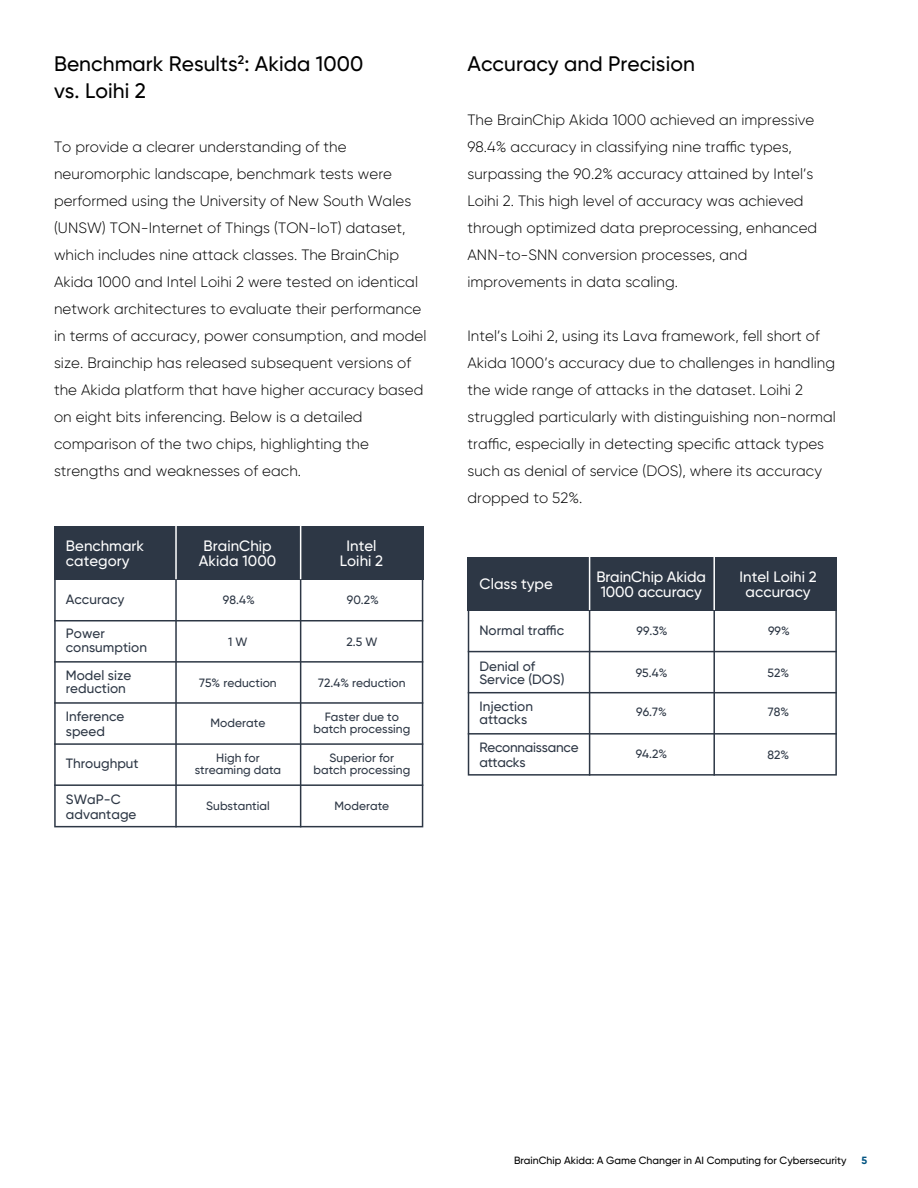
<style>
.page{position:relative;width:918px;height:1188px;background:#fff}
.page>*{position:absolute;margin:0;border:0;box-sizing:border-box;transform-origin:0 0}
.t1{font:500 21px/27px "Gilroy";letter-spacing:.005em;color:#000}
.t2{font:300 15px/27px "Gilroy";letter-spacing:.005em;color:#000}
.t3{font:500 15px/15px "Gilroy";letter-spacing:.005em;color:#fff;text-align:center}
.t4{font:500 13.5px/13.5px "Gilroy";letter-spacing:.005em;color:#2d3745}
.t5{font:500 13.5px/15px "Gilroy";letter-spacing:-.015em;color:#2d3745}
.t6{font:500 12px/12px "Gilroy";letter-spacing:.005em;color:#2d3745;text-align:center}
.t7{font:500 10.5px "Gilroy";color:#000}
.t8{font:700 10.5px "Gilroy";color:#005381}
</style>
<div class="page">
<div style="left:54px;top:526px;width:369px;height:54px;background:#2d3745"></div>
<svg style="left:54px;top:577px;width:369px;height:250px"></svg>
<hr style="left:54px;top:620px;width:369px;height:1px;background:#2d3745">
<hr style="left:54px;top:661px;width:369px;height:2px;background:#2d3745">
<hr style="left:175px;top:579px;width:2px;height:248px;background:#2d3745">
<hr style="left:300px;top:579px;width:1px;height:248px;background:#2d3745">
<hr style="left:175px;top:526px;width:2px;height:53px;background:#fff">
<hr style="left:300px;top:526px;width:1px;height:53px;background:#fff">
<hr style="left:54px;top:702px;width:369px;height:2px;background:#2d3745">
<hr style="left:54px;top:743px;width:369px;height:2px;background:#2d3745">
<hr style="left:54px;top:784px;width:369px;height:2px;background:#2d3745">
<div style="left:468px;top:557px;width:369px;height:53px;background:#2d3745"></div>
<svg style="left:468px;top:608px;width:369px;height:168px"></svg>
<hr style="left:468px;top:651px;width:369px;height:1px;background:#2d3745">
<hr style="left:468px;top:692px;width:369px;height:1px;background:#2d3745">
<hr style="left:589px;top:609px;width:1px;height:167px;background:#2d3745">
<hr style="left:713px;top:609px;width:2px;height:167px;background:#2d3745">
<hr style="left:589px;top:557px;width:1px;height:53px;background:#fff">
<hr style="left:713px;top:557px;width:2px;height:53px;background:#fff">
<hr style="left:468px;top:733px;width:369px;height:2px;background:#2d3745">
<h1 class="t1" style="left:54px;top:50px;width:311px">Benchmark Results<sup>2</sup>: Akida 1000 vs. Loihi 2</h1>
<p class="t2" style="left:54px;top:133px;width:374px">To provide a clearer understanding of the neuromorphic landscape, benchmark tests were performed using the University of New South Wales (UNSW) TON-Internet of Things (TON-IoT) dataset, which includes nine attack classes. The BrainChip Akida 1000 and Intel Loihi 2 were tested on identical network architectures to evaluate their performance in terms of accuracy, power consumption, and model size. Brainchip has released subsequent versions of the Akida platform that have higher accuracy based on eight bits inferencing. Below is a detailed comparison of the two chips, highlighting the strengths and weaknesses of each.</p>
<p class="t3" style="left:66px;top:538px;width:80px;text-align:left">Benchmark category</p>
<p class="t3" style="left:199px;top:538px;width:79px">BrainChip<br>Akida 1000</p>
<p class="t3" style="left:340px;top:538px;width:45px">Intel<br>Loihi 2</p>
<p class="t4" style="left:66px;top:592px;width:60px">Accuracy</p>
<p class="t6" style="left:223px;top:593px;width:33px">98.4%</p>
<p class="t6" style="left:347px;top:593px;width:34px">90.2%</p>
<p class="t4" style="left:66px;top:627px;width:83px">Power consumption</p>
<p class="t4" style="left:66px;top:668px;width:67px">Model size reduction</p>
<p class="t6" style="left:228px;top:636px;width:21px">1 W</p>
<p class="t6" style="left:346px;top:636px;width:32px">2.5 W</p>
<p class="t6" style="left:199px;top:677px;width:79px">75% reduction</p>
<p class="t6" style="left:318px;top:677px;width:89px">72.4% reduction</p>
<p class="t4" style="left:66px;top:709px;width:60px;line-height:15px">Inference speed</p>
<p class="t6" style="left:211px;top:717px;width:56px">Moderate</p>
<p class="t6" style="left:313px;top:711px;width:98px">Faster due to batch processing</p>
<p class="t4" style="left:66px;top:756px;width:74px">Throughput</p>
<p class="t6" style="left:195px;top:752px;width:88px">High for streaming data</p>
<p class="t6" style="left:313px;top:752px;width:98px">Superior for batch processing</p>
<p class="t4" style="left:66px;top:792px;width:72px;line-height:15px">SWaP-C advantage</p>
<p class="t6" style="left:206px;top:800px;width:65px">Substantial</p>
<p class="t6" style="left:334px;top:800px;width:56px">Moderate</p>
<h1 class="t1" style="left:468px;top:50px;width:229px">Accuracy and Precision</h1>
<p class="t2" style="left:468px;top:106px;width:351px">The BrainChip Akida 1000 achieved an impressive 98.4% accuracy in classifying nine traffic types, surpassing the 90.2% accuracy attained by Intel’s Loihi 2. This high level of accuracy was achieved through optimized data preprocessing, enhanced ANN-to-SNN conversion processes, and improvements in data scaling.</p>
<p class="t2" style="left:468px;top:322px;width:370px">Intel’s Loihi 2, using its Lava framework, fell short of Akida 1000’s accuracy due to challenges in handling the wide range of attacks in the dataset. Loihi 2 struggled particularly with distinguishing non-normal traffic, especially in detecting specific attack types such as denial of service (DOS), where its accuracy dropped to 52%.</p>
<p class="t3" style="left:480px;top:576px;width:75px">Class type</p>
<p class="t3" style="left:596px;top:569px;width:111px;text-align:left">BrainChip Akida<br>1000 accuracy</p>
<p class="t3" style="left:740px;top:569px;width:79px">Intel Loihi 2 accuracy</p>
<p class="t4" style="left:479px;top:623px;width:86px">Normal traffic</p>
<p class="t6" style="left:637px;top:624px;width:33px">99.3%</p>
<p class="t6" style="left:768px;top:624px;width:23px">99%</p>
<p class="t4" style="left:479px;top:659px;width:87px">Denial of<br>Service (DOS)</p>
<p class="t4" style="left:479px;top:699px;width:55px">Injection attacks</p>
<p class="t6" style="left:636px;top:666px;width:33px">95.4%</p>
<p class="t6" style="left:768px;top:666px;width:23px">52%</p>
<p class="t6" style="left:636px;top:706px;width:32px">96.7%</p>
<p class="t6" style="left:768px;top:706px;width:23px">78%</p>
<p class="t5" style="left:479px;top:740px;width:101px">Reconnaissance attacks</p>
<p class="t6" style="left:636px;top:748px;width:33px">94.2%</p>
<p class="t6" style="left:768px;top:749px;width:23px">82%</p>
<p class="t7" style="left:514px;top:1154px;width:334px">BrainChip Akida: A Game Changer in AI Computing for Cybersecurity</p>
<p class="t8" style="left:862px;top:1154px;width:7px">5</p>
</div>
